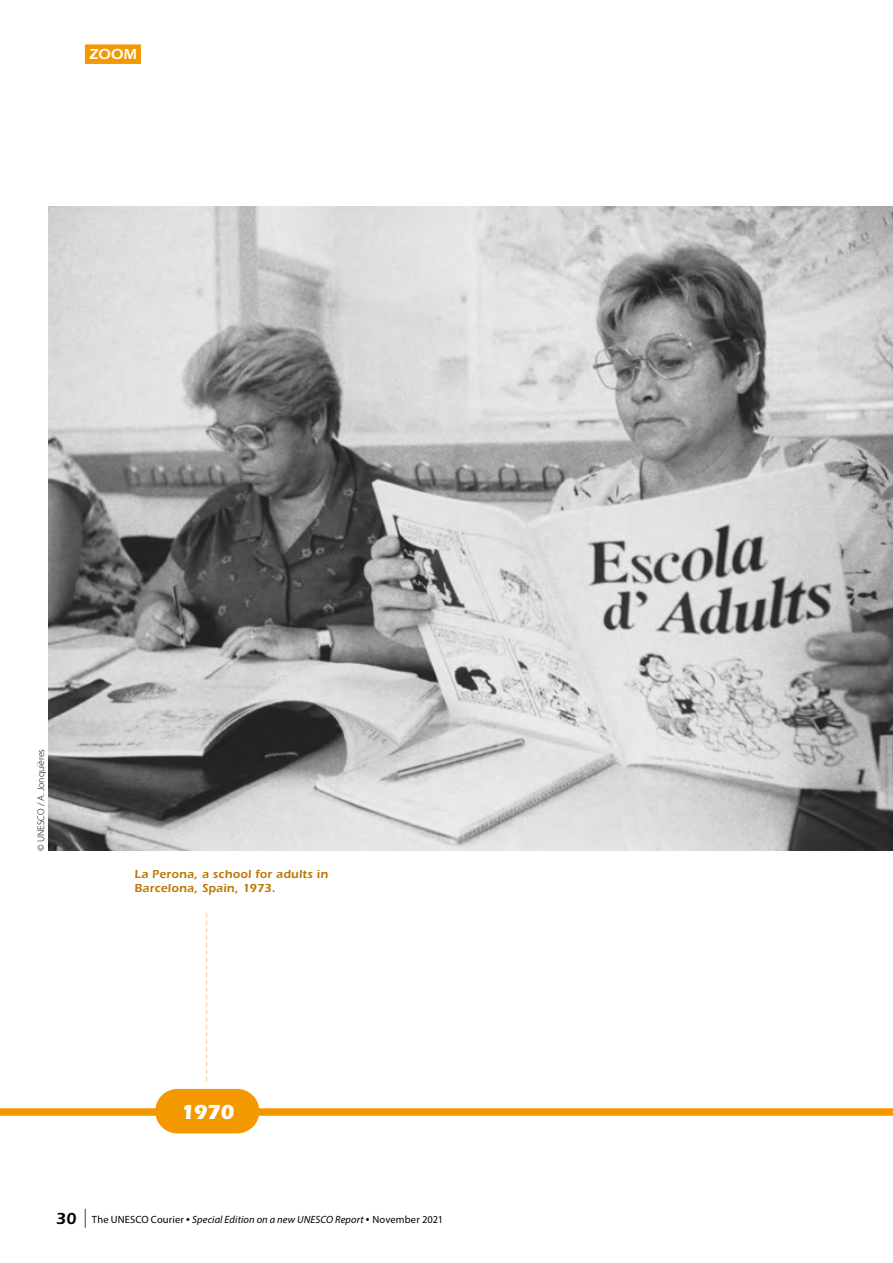
<style>
.page{position:relative;width:893px;height:1263px;background:#fff}
.page>*{position:absolute;margin:0;border:0;box-sizing:border-box;transform-origin:0 0}
.t1{font:700 21px "ITC Eras Std";color:#fff}
.t2{font:600 15px "ITC Eras Std";color:#fff}
.t3{font:600 12px/14.4px "ITC Eras Std";letter-spacing:.025em;color:#b70}
.t4{font:italic 10.5px "Myriad Pro";letter-spacing:.01em;color:#000}
.t5{font:300 9.75px "Myriad Pro";color:#000}
.s1{font-family:"ITC Eras Std";font-weight:600;font-style:normal;font-size:16.5px}
.s2{font-style:normal;font-size:18.9px}
.s3{font-style:normal}
.s4{font-style:normal;font-size:13.5px}
</style>
<div class="page">
<div style="left:85px;top:44px;width:56px;height:20px;background:#f49800"></div>
<img style="left:49px;top:207px;width:844px;height:644px">
<div style="left:0;top:1108px;width:893px;height:8px;background:#f49800"></div>
<svg style="left:206px;top:913px;width:1px;height:168px"></svg>
<div style="left:155px;top:1089px;width:104px;height:44px;background:#f49800;border-radius:22px"></div>
<h2 class="t2" style="left:89px;top:46px;width:49px">ZOOM</h2>
<p class="t5" style="left:35px;top:851px;width:103px;rotate:-90deg">© UNESCO / A. Jonquières</p>
<p class="t3" style="left:134px;top:867px;width:195px">La Perona, a school for adults in<br>Barcelona, Spain, 1973.</p>
<h1 class="t1" style="left:181px;top:1100px;width:55px">1970</h1>
<p class="t4" style="left:56px;top:1212px;width:389px"><span class="s1">30</span> <span class="s2">|</span> <span class="s3">The UNESCO Courier</span> <span class="s4">•</span> Special Edition on a new UNESCO Report <span class="s4">•</span> <span class="s3">November 2021</span></p>
</div>
